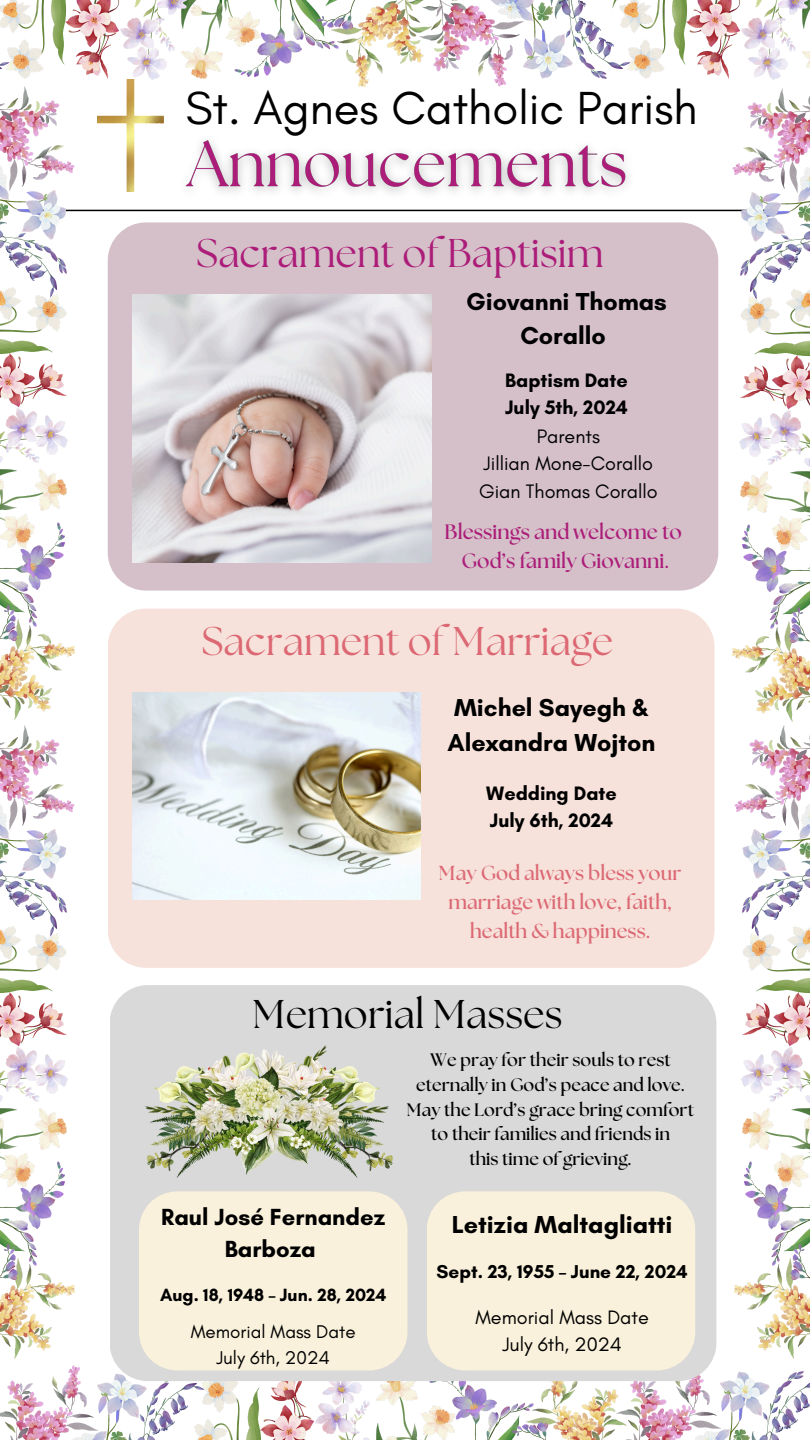
<style>
.page{position:relative;width:810px;height:1440px;background:#fff}
.page>*{position:absolute;margin:0;border:0;box-sizing:border-box;transform-origin:0 0}
.t1{font:47.2px "Glacial Indifference";color:#000}
.t2{font:40.1px "The Seasons";color:#ab1d79}
.t3{font:40.1px "The Seasons";color:#dc6874}
.t4{font:40.1px "The Seasons";color:#000}
.t5{font:700 25px/34.5px "Glacial Indifference";color:#000;text-align:center}
.t6{font:700 23.8px/32.8px "Glacial Indifference";color:#000;text-align:center}
.t7{font:700 20.8px/29.7px "The Seasons";color:#ab1d79;text-align:center}
.t8{font:700 20.3px/29px "The Seasons";color:#dc6874;text-align:center}
.t9{font:19.8px/27.6px "Glacial Indifference";color:#000;text-align:center}
.t10{font:700 19.8px/27px "Glacial Indifference";color:#000}
.t11{font:700 19px "Glacial Indifference";color:#000}
.t12{font:18.8px/25.9px "Glacial Indifference";color:#000;text-align:center}
.t13{font:700 18.1px "Glacial Indifference";color:#000}
.t14{font:700 18px "The Seasons";color:#000}
</style>
<div class="page">
<hr style="left:25px;top:210px;width:743px;height:1px;background:#000">
<img style="left:0;top:1366px;width:602px;height:74px">
<img style="left:602px;top:1364px;width:208px;height:76px">
<img style="left:0;top:0;width:405px;height:86px">
<img style="left:405px;top:0;width:405px;height:86px">
<img style="left:733px;top:73px;width:77px;height:638px">
<img style="left:734px;top:711px;width:76px;height:648px">
<img style="left:0;top:72px;width:75px;height:639px">
<img style="left:0;top:711px;width:75px;height:648px">
<img style="left:97px;top:79px;width:66px;height:113px">
<div style="left:108px;top:222px;width:610px;height:369px;background:#d5c0c9;border-radius:38px"></div>
<div style="left:108px;top:609px;width:607px;height:359px;background:#f6e2da;border-radius:38px"></div>
<div style="left:110px;top:985px;width:606px;height:396px;background:#d9d9d9;border-radius:38px"></div>
<img style="left:132px;top:294px;width:300px;height:269px">
<img style="left:132px;top:693px;width:288px;height:207px">
<img style="left:145px;top:1045px;width:248px;height:133px">
<div style="left:427px;top:1191px;width:268px;height:179px;background:#f9f1db"></div>
<img style="left:185px;top:140px;width:444px;height:53px">
<div style="left:139px;top:1191px;width:268px;height:179px;background:#f9f1db"></div>
<p class="t1" style="left:185px;top:79px;width:513px">St. Agnes Catholic Parish</p>
<p class="t2" style="left:196px;top:235px;width:409px">Sacrament of Baptisim</p>
<h5 class="t5" style="left:466px;top:284px;width:202px">Giovanni Thomas<br>Corallo</h5>
<h5 class="t10" style="left:505px;top:367px;width:124px">Baptism Date<br>July 5th, 2024</h5>
<h4 class="t9" style="left:479px;top:422px;width:180px">Parents<br>Jillian Mone-Corallo<br>Gian Thomas Corallo</h4>
<p class="t7" style="left:445px;top:518px;width:239px">Blessings and welcome to<br>God’s family Giovanni.</p>
<p class="t3" style="left:202px;top:623px;width:413px">Sacrament of Marriage</p>
<h3 class="t5" style="left:448px;top:690px;width:209px;text-align:left">Michel Sayegh &amp;<br>Alexandra Wojton</h3>
<p class="t10" style="left:486px;top:780px;width:132px">Wedding Date<br>July 6th, 2024</p>
<p class="t8" style="left:439px;top:859px;width:244px">May God always bless your marriage with love, faith, health &amp; happiness.</p>
<p class="t4" style="left:252px;top:996px;width:312px">Memorial Masses</p>
<h6 class="t6" style="left:161px;top:1200px;width:225px">Raul José Fernandez<br>Barboza</h6>
<p class="t13" style="left:160px;top:1284px;width:228px">Aug. 18, 1948 – Jun. 28, 2024</p>
<p class="t12" style="left:191px;top:1318px;width:166px">Memorial Mass Date<br>July 6th, 2024</p>
<p class="t14" style="left:430px;top:1052px;width:242px">We pray for their souls to rest</p>
<p class="t14" style="left:416px;top:1076px;width:270px">eternally in God’s peace and love.</p>
<p class="t14" style="left:407px;top:1101px;width:289px">May the Lord’s grace bring comfort</p>
<p class="t14" style="left:431px;top:1126px;width:240px">to their families and friends in</p>
<h4 class="t14" style="left:469px;top:1151px;width:164px">this time of grieving.</h4>
<h6 class="t5" style="left:452px;top:1207px;width:222px">Letizia Maltagliatti</h6>
<h4 class="t11" style="left:437px;top:1260px;width:253px">Sept. 23, 1955 – June 22, 2024</h4>
<h5 class="t9" style="left:475px;top:1304px;width:175px;line-height:27px">Memorial Mass Date<br>July 6th, 2024</h5>
</div>
